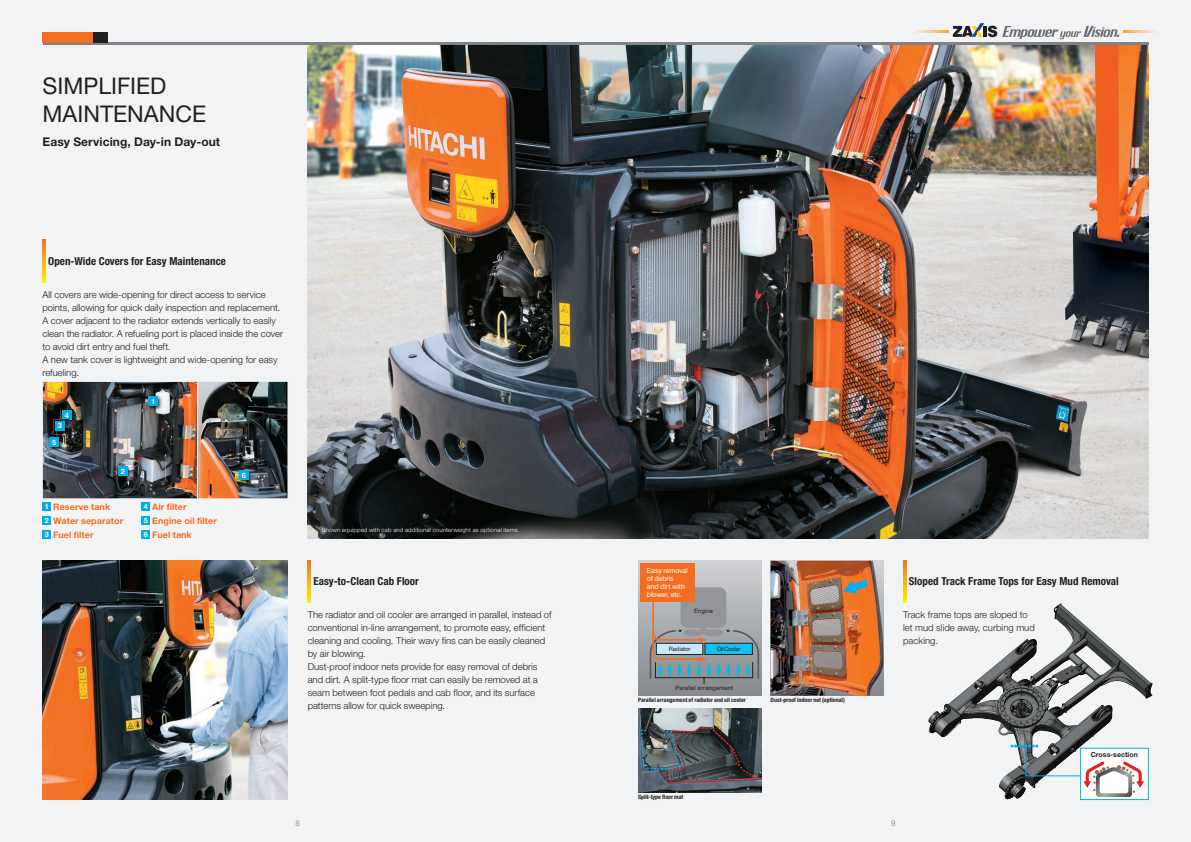
<style>
.page{position:relative;width:1191px;height:842px;background:#f2f3f4}
.page>*{position:absolute;margin:0;border:0;box-sizing:border-box;transform-origin:0 0}
.t1{font:23px/28px "Helvetica Neue";color:#231f20}
.t2{font:700 12px "Helvetica Neue";letter-spacing:.005em;color:#231f20}
.t3{font:700 condensed 11px "Helvetica Neue";color:#231f20}
.t4{font:300 9.5px/13px "Helvetica Neue";color:#231f20}
.t5{font:700 9px/14px "Helvetica Neue";letter-spacing:.01em;color:#f36e21}
.t6{font:8px "Helvetica Neue";color:#939598}
.t7{font:700 7.4px "Helvetica Neue";color:#fff}
.t8{font:7px/8px "Helvetica Neue";letter-spacing:-.01em;color:#fff}
.t9{font:700 7px "Helvetica Neue";color:#231f20}
.t10{font:700 condensed 6px "Helvetica Neue";color:#231f20}
.t11{font:300 6px "Helvetica Neue";letter-spacing:.025em;color:#fff}
.t12{font:6px "Helvetica Neue";letter-spacing:.02em;color:#231f20}
.t13{font:6px "Helvetica Neue";letter-spacing:-.05em;color:#231f20}
.t14{font:6px "Helvetica Neue";letter-spacing:-.03em;color:#231f20}
.s1{font-size:7.3px;color:#fff}
</style>
<div class="page">
<svg style="left:952px;top:23px;width:167px;height:16px"></svg>
<svg style="left:915px;top:30px;width:33px;height:2px"></svg>
<svg style="left:1123px;top:30px;width:33px;height:2px"></svg>
<img style="left:928px;top:603px;width:145px;height:197px">
<div style="left:1080px;top:748px;width:68px;height:51px;background:#fff"></div>
<div style="left:1080px;top:748px;width:68px;height:52px;border:1px solid #00aeef"></div>
<svg style="left:1012px;top:744px;width:132px;height:53px"></svg>
<img style="left:308px;top:45px;width:840px;height:494px">
<hr style="left:43px;top:43px;width:1105px;height:2px;background:#808285">
<div style="left:43px;top:32px;width:51px;height:11px;background:#f36e21"></div>
<div style="left:94px;top:32px;width:14px;height:11px;background:#231f20"></div>
<svg style="left:43px;top:240px;width:2px;height:42px"></svg>
<svg style="left:308px;top:560px;width:2px;height:42px"></svg>
<div style="left:43px;top:503px;width:8px;height:8px;background:#00aeef"></div>
<div style="left:43px;top:517px;width:8px;height:8px;background:#00aeef"></div>
<div style="left:43px;top:531px;width:8px;height:8px;background:#00aeef"></div>
<div style="left:141px;top:503px;width:9px;height:8px;background:#00aeef"></div>
<div style="left:141px;top:517px;width:9px;height:8px;background:#00aeef"></div>
<div style="left:141px;top:531px;width:9px;height:8px;background:#00aeef"></div>
<div style="left:638px;top:561px;width:123px;height:134px;background:linear-gradient(to bottom,#d2ccc9,#838a8d)"></div>
<div style="left:680px;top:587px;width:46px;height:41px;background:#939598;border-radius:7px"></div>
<div style="left:640px;top:563px;width:54px;height:38px;background:#f36e21"></div>
<svg style="left:649px;top:592px;width:110px;height:92px"></svg>
<svg style="left:903px;top:560px;width:3px;height:42px"></svg>
<img style="left:770px;top:561px;width:113px;height:134px">
<svg style="left:842px;top:580px;width:26px;height:14px"></svg>
<img style="left:43px;top:560px;width:245px;height:239px">
<img style="left:42px;top:381px;width:246px;height:118px">
<div style="left:55px;top:421px;width:9px;height:9px;background:#00aeef"></div>
<img style="left:638px;top:709px;width:123px;height:83px">
<img style="left:640px;top:726px;width:120px;height:58px">
<h1 class="t1" style="left:43px;top:71px;width:165px">SIMPLIFIED<br>MAINTENANCE</h1>
<p class="t2" style="left:43px;top:134px;width:179px">Easy Servicing, Day-in Day-out</p>
<p class="t3" style="left:48px;top:254px;width:179px">Open-Wide Covers for Easy Maintenance</p>
<p class="t4" style="left:43px;top:288px;width:242px">All covers are wide-opening for direct access to service points, allowing for quick daily inspection and replacement.<br>A cover adjacent to the radiator extends vertically to easily clean the radiator. A refueling port is placed inside the cover to avoid dirt entry and fuel theft.<br>A new tank cover is lightweight and wide-opening for easy refueling.</p>
<p class="t7" style="left:65px;top:410px;width:6px">4</p>
<p class="t7" style="left:58px;top:421px;width:6px">3</p>
<p class="t7" style="left:52px;top:438px;width:6px">5</p>
<p class="t7" style="left:121px;top:467px;width:6px">2</p>
<p class="t7" style="left:151px;top:397px;width:6px">1</p>
<p class="t5" style="left:45px;top:499px;width:80px"><span class="s1">1</span> Reserve tank<br><span class="s1">2</span> Water separator<br><span class="s1">3</span> Fuel filter</p>
<p class="t5" style="left:144px;top:499px;width:75px"><span class="s1">4</span> Air filter<br><span class="s1">5</span> Engine oil filter<br><span class="s1">6</span> Fuel tank</p>
<p class="t7" style="left:242px;top:471px;width:6px">6</p>
<p class="t11" style="left:322px;top:526px;width:199px">Shown equipped with cab and additional counterweight as optional items.</p>
<p class="t3" style="left:313px;top:575px;width:107px">Easy-to-Clean Cab Floor</p>
<p class="t4" style="left:308px;top:608px;width:245px">The radiator and oil cooler are arranged in parallel, instead of conventional in-line arrangement, to promote easy, efficient cleaning and cooling. Their wavy fins can be easily cleaned by air blowing.<br>Dust-proof indoor nets provide for easy removal of debris and dirt. A split-type floor mat can easily be removed at a seam between foot pedals and cab floor, and its surface patterns allow for quick sweeping.</p>
<p class="t8" style="left:647px;top:566px;width:42px">Easy removal of debris<br>and dirt with blower, etc.</p>
<p class="t12" style="left:694px;top:607px;width:20px">Engine</p>
<p class="t14" style="left:669px;top:645px;width:23px">Radiator</p>
<p class="t13" style="left:717px;top:645px;width:25px">Oil Cooler</p>
<p class="t12" style="left:675px;top:684px;width:59px">Parallel arrangement</p>
<p class="t10" style="left:638px;top:696px;width:109px">Parallel arrangement of radiator and oil cooler</p>
<p class="t10" style="left:770px;top:696px;width:76px">Dust-proof indoor net (optional)</p>
<p class="t3" style="left:909px;top:575px;width:211px">Sloped Track Frame Tops for Easy Mud Removal</p>
<p class="t4" style="left:903px;top:608px;width:133px">Track frame tops are sloped to let mud slide away, curbing mud packing.</p>
<p class="t10" style="left:638px;top:793px;width:47px">Split-type floor mat</p>
<p class="t6" style="left:295px;top:818px;width:6px">8</p>
<p class="t6" style="left:891px;top:818px;width:6px">9</p>
<p class="t9" style="left:1090px;top:750px;width:49px">Cross-section</p>
</div>
